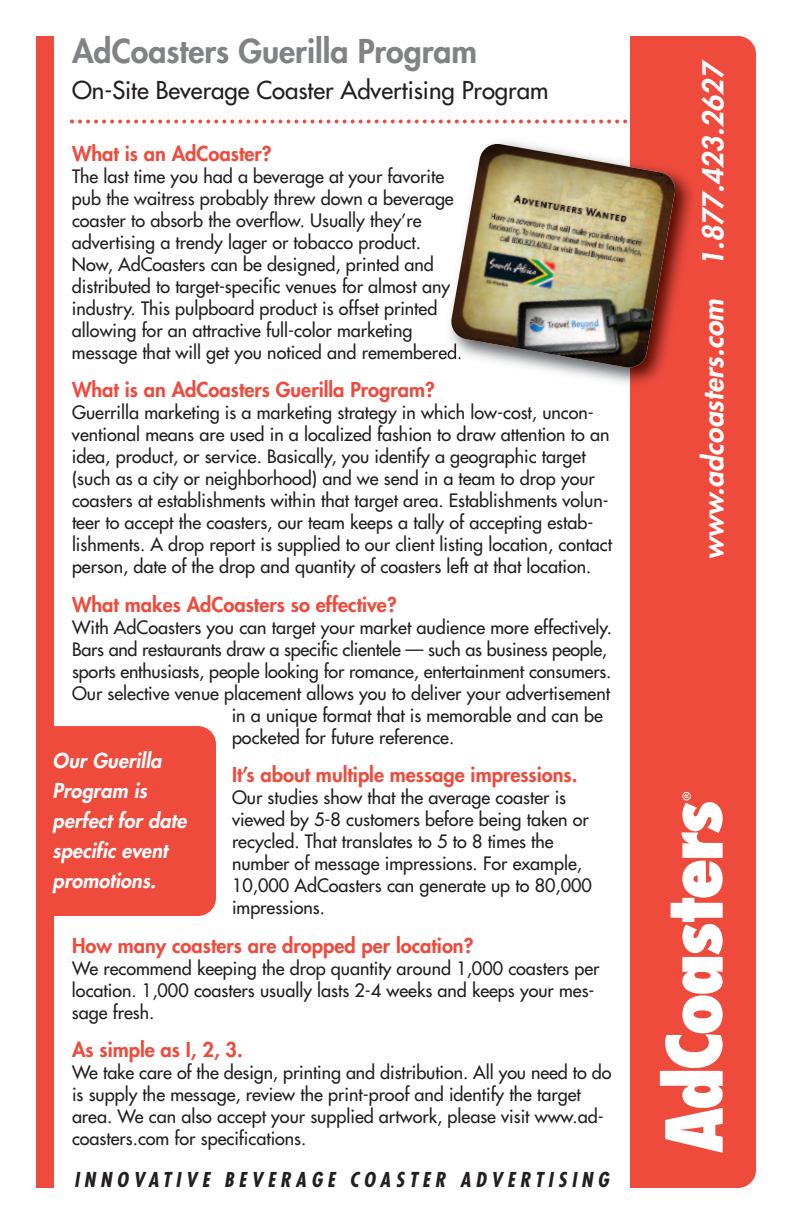
<style>
.page{position:relative;width:792px;height:1224px;background:#fff}
.page>*{position:absolute;margin:0;border:0;box-sizing:border-box;transform-origin:0 0}
.t1{font:800 32px "Futura";color:#808285}
.t2{font:italic 800 28px "Futura";color:#fff}
.t3{font:24px "Futura";color:#231f20}
.t4{font:800 20px "Futura";color:#ef4b3d}
.t5{font:italic 800 20px/30px "Futura";letter-spacing:.005em;color:#fff}
.t6{font:italic 700 condensed 20px "Futura";letter-spacing:.245em;color:#231f20}
.t7{font:18px/22px "Futura";color:#231f20}
</style>
<div class="page">
<div style="left:36px;top:36px;width:18px;height:1152px;background:#ef4b3d"></div>
<div style="left:611px;top:36px;width:145px;height:1152px;background:#ef4b3d;border-radius:18px"></div>
<svg style="left:660px;top:792px;width:63px;height:361px"></svg>
<div style="left:576px;top:36px;width:54px;height:1152px;background:#fff"></div>
<svg style="left:70px;top:119px;width:558px;height:4px"></svg>
<img style="left:438px;top:141px;width:138px;height:234px">
<img style="left:630px;top:169px;width:76px;height:215px">
<img style="left:450px;top:142px;width:226px;height:227px">
<div style="left:36px;top:726px;width:180px;height:190px;background:#ef4b3d;border-radius:18px"></div>
<h1 class="t1" style="left:72px;top:36px;width:407px">AdCoasters Guerilla Program</h1>
<h3 class="t3" style="left:72px;top:79px;width:478px">On-Site Beverage Coaster Advertising Program</h3>
<p class="t4" style="left:72px;top:144px;width:201px">What is an AdCoaster?</p>
<p class="t7" style="left:72px;top:167px;width:392px">The last time you had a beverage at your favorite pub the waitress probably threw down a beverage coaster to absorb the overflow. Usually they’re advertising a trendy lager or tobacco product.<br>Now, AdCoasters can be designed, printed and distributed to target-specific venues for almost any industry. This pulpboard product is offset printed allowing for an attractive full-color marketing message that will get you noticed and remembered.</p>
<p class="t4" style="left:72px;top:380px;width:364px">What is an AdCoasters Guerilla Program?</p>
<p class="t7" style="left:72px;top:403px;width:541px">Guerrilla marketing is a marketing strategy in which low-cost, uncon&shy;ventional means are used in a localized fashion to draw attention to an idea, product, or service. Basically, you identify a geographic target (such as a city or neighborhood) and we send in a team to drop your coasters at establishments within that target area. Establishments volun&shy;teer to accept the coasters, our team keeps a tally of accepting estab&shy;lishments. A drop report is supplied to our client listing location, contact person, date of the drop and quantity of coasters left at that location.</p>
<p class="t4" style="left:72px;top:595px;width:326px">What makes AdCoasters so effective?</p>
<p class="t7" style="left:72px;top:617px;width:541px">With AdCoasters you can target your market audience more effectively.</p>
<p class="t7" style="left:72px;top:639px;width:537px">Bars and restaurants draw a specific clientele — such as business people,</p>
<p class="t7" style="left:72px;top:661px;width:541px">sports enthusiasts, people looking for romance, entertainment consumers.</p>
<p class="t7" style="left:72px;top:683px;width:540px">Our selective venue placement allows you to deliver your advertisement</p>
<p class="t7" style="left:232px;top:705px;width:373px">in a unique format that is memorable and can be</p>
<p class="t7" style="left:232px;top:727px;width:224px">pocketed for future reference.</p>
<p class="t4" style="left:232px;top:765px;width:347px">It’s about multiple message impressions.</p>
<p class="t7" style="left:232px;top:788px;width:361px">Our studies show that the average coaster is viewed by 5-8 customers before being taken or recycled. That translates to 5 to 8 times the number of message impressions. For example, 10,000 AdCoasters can generate up to 80,000 impressions.</p>
<p class="t4" style="left:72px;top:936px;width:403px">How many coasters are dropped per location?</p>
<p class="t7" style="left:72px;top:958px;width:529px">We recommend keeping the drop quantity around 1,000 coasters per location. 1,000 coasters usually lasts 2-4 weeks and keeps your mes&shy;sage fresh.</p>
<p class="t4" style="left:72px;top:1040px;width:172px">As simple as I, 2, 3.</p>
<p class="t7" style="left:72px;top:1063px;width:541px">We take care of the design, printing and distribution. All you need to do is supply the message, review the print-proof and identify the target area. We can also accept your supplied artwork, please visit www.ad&shy;coasters.com for specifications.</p>
<p class="t5" style="left:53px;top:747px;width:135px">Our Guerilla<br>Program is perfect for date specific event promotions.</p>
<p class="t6" style="left:74px;top:1170px;width:536px">INNOVATIVE BEVERAGE COASTER ADVERTISING</p>
<h2 class="t2" style="left:700px;top:560px;width:502px;rotate:-90deg">www.adcoasters.com 1.877.423.2627</h2>
</div>
